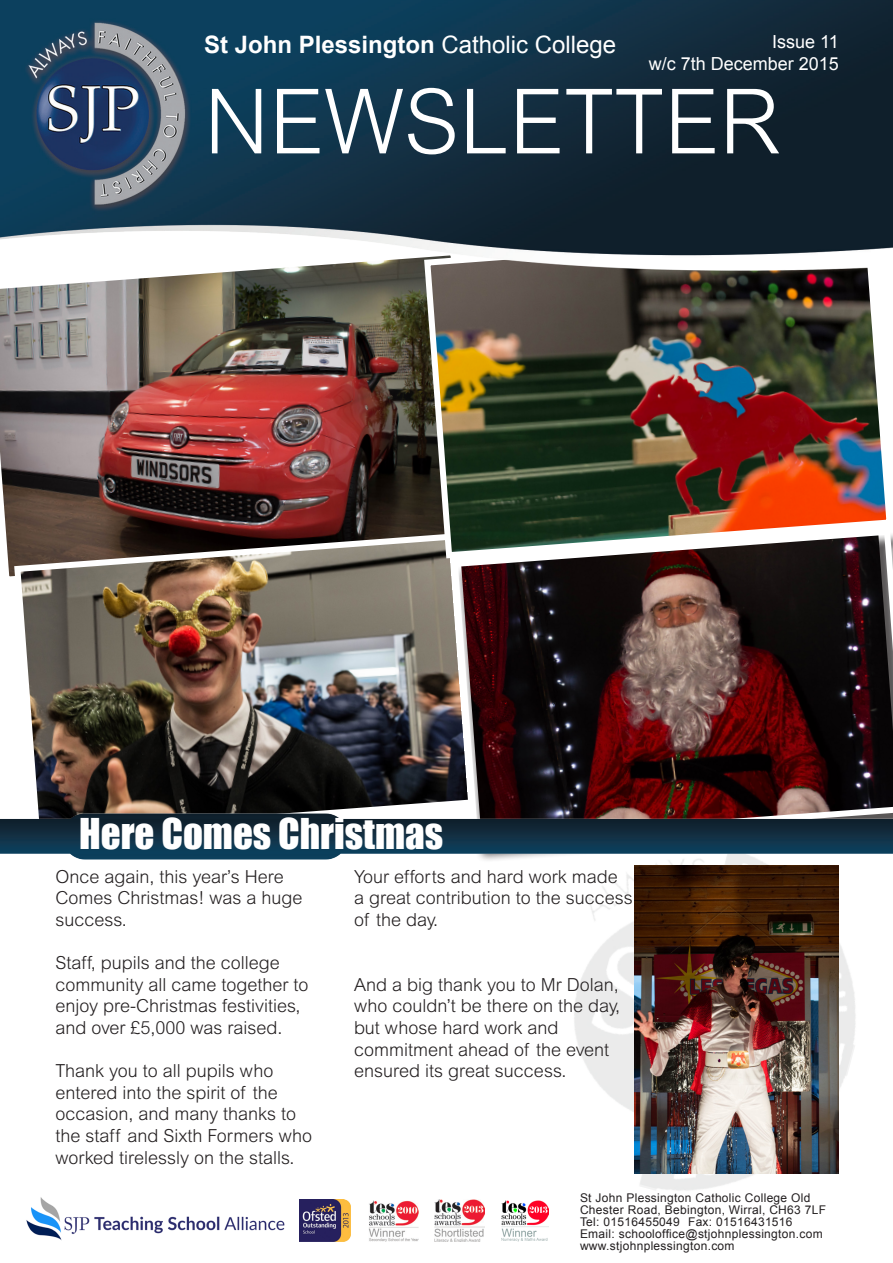
<style>
.page{position:relative;width:893px;height:1263px;background:#fff}
.page>*{position:absolute;margin:0;border:0;box-sizing:border-box;transform-origin:0 0}
.t1{font:300 90px "Arial MT Std";color:#fff}
.t2{font:39px "Impact";color:#fff}
.t3{font:700 24px "Arial";color:#fff}
.t4{font:300 18px/21.6px "Arial MT Std";color:#231f20}
.t5{font:18px "Arial";color:#fff}
.t6{font:12px/12px "Arial";letter-spacing:.025em;color:#231f20}
.s1{font-weight:400}
</style>
<div class="page">
<img style="left:0;top:0;width:893px;height:1242px">
<div style="left:453px;top:1177px;width:74px;height:77px;background:#fff"></div>
<img style="left:435px;top:1200px;width:49px;height:42px">
<img style="left:501px;top:1201px;width:48px;height:40px">
<img style="left:369px;top:1200px;width:49px;height:42px">
<img style="left:299px;top:1199px;width:51px;height:43px">
<img style="left:23px;top:1191px;width:263px;height:51px">
<img style="left:634px;top:865px;width:205px;height:309px">
<p class="t3" style="left:204px;top:28px;width:414px">St John Plessington <span class="s1">Catholic College</span></p>
<p class="t5" style="left:772px;top:30px;width:68px">Issue 11</p>
<p class="t5" style="left:649px;top:52px;width:192px">w/c 7th December 2015</p>
<p class="t1" style="left:204px;top:71px;width:577px">NEWSLETTER</p>
<p class="t2" style="left:79px;top:803px;width:366px">Here Comes Christmas</p>
<p class="t4" style="left:56px;top:865px;width:249px">Once again, this year’s Here<br>Comes Christmas! was a huge success.</p>
<p class="t4" style="left:56px;top:952px;width:226px">Staff, pupils and the college</p>
<p class="t4" style="left:56px;top:973px;width:254px">community all came together to enjoy pre-Christmas festivities, and over £5,000 was raised.</p>
<p class="t4" style="left:56px;top:1060px;width:219px">Thank you to all pupils who</p>
<p class="t4" style="left:56px;top:1081px;width:224px">entered into the spirit of the</p>
<p class="t4" style="left:56px;top:1103px;width:258px">occasion, and many thanks to the staff and Sixth Formers who worked tirelessly on the stalls.</p>
<p class="t4" style="left:354px;top:865px;width:280px">Your efforts and hard work made<br>a great contribution to the success of the day.</p>
<p class="t4" style="left:354px;top:973px;width:268px;text-align:justify">And a big thank you to Mr Dolan, who couldn’t be there on the day, but whose hard work and</p>
<p class="t4" style="left:354px;top:1038px;width:257px">commitment ahead of the event ensured its great success.</p>
<p class="t6" style="left:580px;top:1191px;width:232px">St John Plessington Catholic College Old</p>
<p class="t6" style="left:580px;top:1203px;width:248px">Chester Road, Bebington, Wirral, CH63 7LF</p>
<p class="t6" style="left:580px;top:1215px;width:214px">Tel: 01516455049 Fax: 01516431516</p>
<p class="t6" style="left:580px;top:1227px;width:244px">Email: schooloffice@stjohnplessington.com www.stjohnplessington.com</p>
</div>
